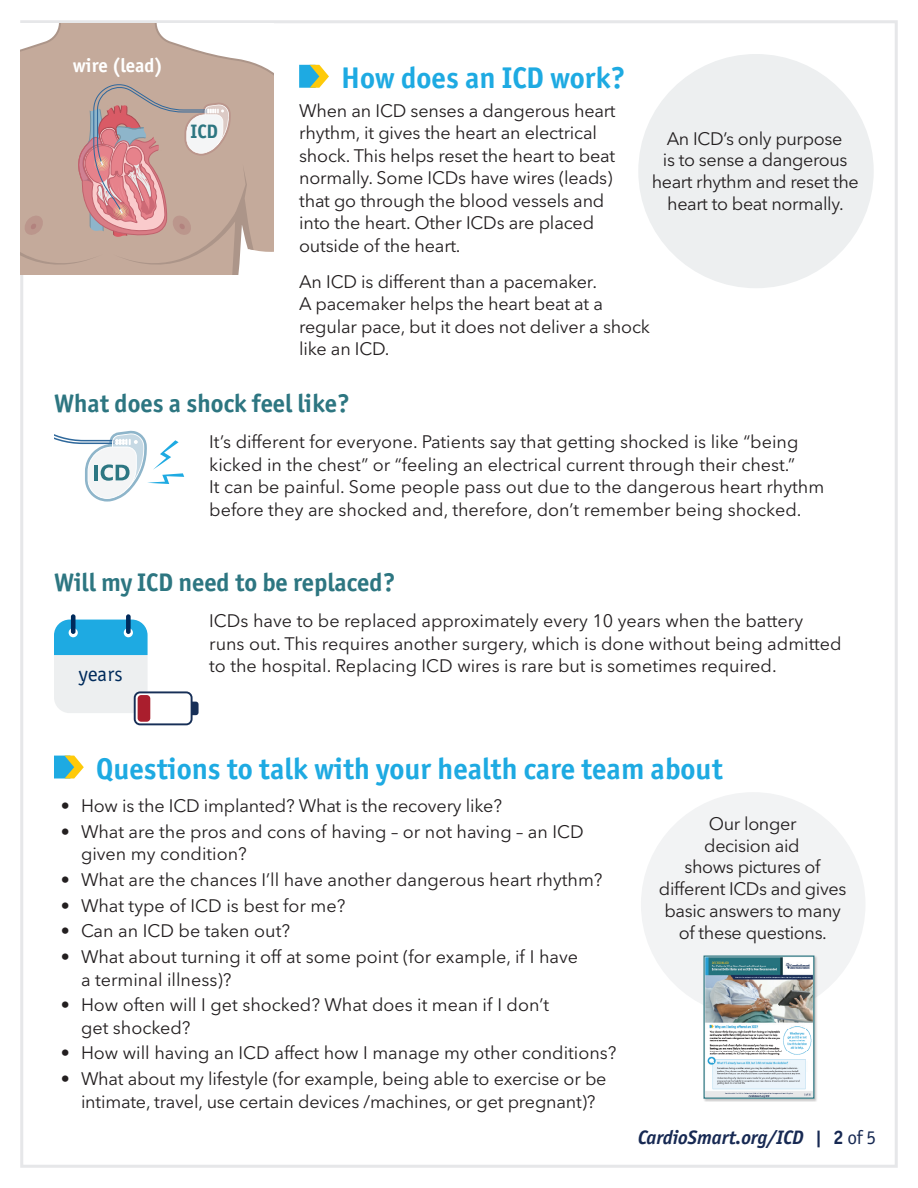
<style>
.page{position:relative;width:918px;height:1188px;background:#fff}
.page>*{position:absolute;margin:0;border:0;box-sizing:border-box;transform-origin:0 0}
.t1{font:700 30px "Officina Sans ITC Std";color:#1eaae2}
.t2{font:700 25.5px "Officina Sans ITC Std";color:#2d7681}
.t3{font:21.15px "Officina Sans ITC Std";color:#002b5c}
.t4{font:italic 700 19.5px "Officina Sans ITC Std";letter-spacing:-.01em;color:#172953}
.t5{font:700 19.5px "Officina Sans ITC Std";color:#fff}
.t6{font:700 19.5px "Officina Sans ITC Std";color:#2d7681}
.t7{font:18px/22.5px "Avenir Next World";letter-spacing:-.01em;color:#231f20}
.s1{font-weight:600}
.s2{font-style:normal}
.s3{font-weight:400;font-style:normal}
</style>
<div class="page">
<svg style="left:54px;top:756px;width:30px;height:23px"></svg>
<svg style="left:20px;top:23px;width:254px;height:252px;background:#caada3"></svg>
<svg style="left:299px;top:65px;width:30px;height:23px"></svg>
<div style="left:641px;top:792px;width:225px;height:225px;background:#f2f3f4;border-radius:50%"></div>
<div style="left:703px;top:955px;width:115px;height:147px;background:#231f20;opacity:.25"></div>
<img style="left:706px;top:958px;width:106px;height:139px">
<div style="left:704px;top:956px;width:110px;height:143px;border:1px solid #2d7681"></div>
<div style="left:126px;top:614px;width:5px;height:20px;background:#002b5c;border-radius:2px"></div>
<div style="left:71px;top:614px;width:5px;height:20px;background:#002b5c;border-radius:2px"></div>
<svg style="left:54px;top:620px;width:145px;height:105px"></svg>
<div style="left:138px;top:695px;width:12px;height:27px;background:#aa1e2d;border-radius:4px"></div>
<svg style="left:54px;top:431px;width:130px;height:71px"></svg>
<div style="left:638px;top:54px;width:236px;height:234px;background:#edeff0;border-radius:50%"></div>
<p class="t5" style="left:73px;top:54px;width:92px">wire (lead)</p>
<h1 class="t1" style="left:341px;top:59px;width:286px">How does an ICD work?</h1>
<p class="t7" style="left:299px;top:100px;width:318px">When an ICD senses a dangerous heart rhythm, it gives the heart an electrical shock. This helps reset the heart to beat normally. Some ICDs have wires (leads) that go through the blood vessels and into the heart. Other ICDs are placed outside of the heart.</p>
<p class="t7" style="left:299px;top:271px;width:352px">An ICD is different than a pacemaker.<br>A pacemaker helps the heart beat at a regular pace, but it does not deliver a shock like an ICD.</p>
<p class="t6" style="left:191px;top:120px;width:29px">ICD</p>
<p class="t7" style="left:652px;top:128px;width:209px;line-height:21.8px;text-align:center">An ICD’s only purpose<br>is to sense a dangerous heart rhythm and reset the heart to beat normally.</p>
<h2 class="t2" style="left:54px;top:388px;width:297px">What does a shock feel like?</h2>
<p class="t7" style="left:209px;top:431px;width:617px">It’s different for everyone. Patients say that getting shocked is like “being kicked in the chest” or “feeling an electrical current through their chest.”<br>It can be painful. Some people pass out due to the dangerous heart rhythm before they are shocked and, therefore, don’t remember being shocked.</p>
<h2 class="t2" style="left:54px;top:567px;width:343px">Will my ICD need to be replaced?</h2>
<p class="t7" style="left:209px;top:610px;width:634px">ICDs have to be replaced approximately every 10 years when the battery runs out. This requires another surgery, which is done without being admitted to the hospital. Replacing ICD wires is rare but is sometimes required.</p>
<p class="t3" style="left:79px;top:662px;width:46px">years</p>
<h1 class="t1" style="left:96px;top:750px;width:628px">Questions to talk with your health care team about</h1>
<p class="t7" style="left:61px;top:795px;width:443px"><span class="s1">•</span> How is the ICD implanted? What is the recovery like?</p>
<p class="t7" style="left:81px;top:820px;width:504px;text-indent:-20px"><span class="s1">•</span> What are the pros and cons of having – or not having – an ICD given my condition?</p>
<p class="t7" style="left:61px;top:868px;width:543px"><span class="s1">•</span> What are the chances I’ll have another dangerous heart rhythm?</p>
<p class="t7" style="left:61px;top:894px;width:286px"><span class="s1">•</span> What type of ICD is best for me?</p>
<p class="t7" style="left:61px;top:920px;width:231px"><span class="s1">•</span> Can an ICD be taken out?</p>
<p class="t7" style="left:81px;top:946px;width:499px;text-indent:-20px"><span class="s1">•</span> What about turning it off at some point (for example, if I have a terminal illness)?</p>
<p class="t7" style="left:81px;top:994px;width:470px;text-indent:-20px"><span class="s1">•</span> How often will I get shocked? What does it mean if I don’t get shocked?</p>
<p class="t7" style="left:61px;top:1042px;width:557px"><span class="s1">•</span> How will having an ICD affect how I manage my other conditions?</p>
<p class="t7" style="left:61px;top:1068px;width:547px;text-align:center"><span class="s1">•</span> What about my lifestyle (for example, being able to exercise or be intimate, travel, use certain devices /machines, or get pregnant)?</p>
<p class="t7" style="left:659px;top:813px;width:189px;line-height:21.8px;text-align:center">Our longer<br>decision aid<br>shows pictures of different ICDs and gives basic answers to many of these questions.</p>
<p class="t4" style="left:638px;top:1125px;width:240px">CardioSmart.org/ICD | <span class="s2">2</span> <span class="s3">of 5</span></p>
</div>
